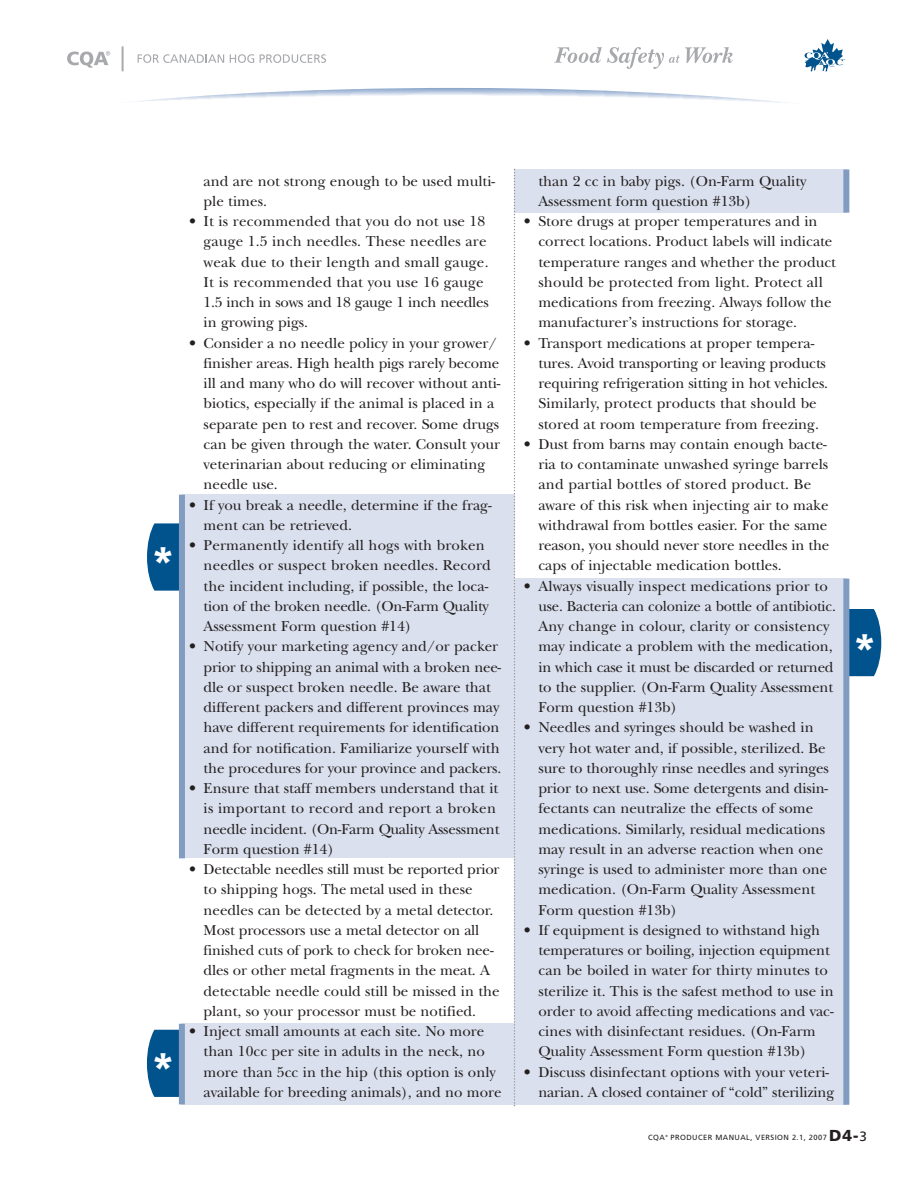
<style>
.page{position:relative;width:918px;height:1188px;background:#fff}
.page>*{position:absolute;margin:0;border:0;box-sizing:border-box;transform-origin:0 0}
.t1{font:900 41.25px "Frutiger";color:#fff}
.t2{font:15px/20.2px "New Baskerville Std";color:#231f20}
.t3{font:7.5px "Frutiger";letter-spacing:.055em;color:#231f20}
.t4{font:3px "Frutiger";color:#231f20}
.s1{font-weight:900;font-size:15.9px}
.s2{font-size:13.5px}
</style>
<div class="page">
<div style="left:514px;top:170px;width:332px;height:43px;background:#dae0ed"></div>
<div style="left:843px;top:170px;width:6px;height:43px;background:#829bc1"></div>
<div style="left:514px;top:579px;width:332px;height:526px;background:#dae0ed"></div>
<svg style="left:849px;top:609px;width:32px;height:67px;background:#115e94"></svg>
<div style="left:843px;top:579px;width:6px;height:526px;background:#829bc1"></div>
<div style="left:182px;top:1023px;width:332px;height:81px;background:#dae0ed"></div>
<svg style="left:147px;top:1030px;width:32px;height:67px;background:#125f95"></svg>
<div style="left:179px;top:1024px;width:6px;height:80px;background:#829bc1"></div>
<div style="left:182px;top:495px;width:332px;height:363px;background:#dae0ed"></div>
<svg style="left:147px;top:523px;width:32px;height:68px;background:#156196"></svg>
<div style="left:179px;top:495px;width:6px;height:363px;background:#829bc1"></div>
<svg style="left:514px;top:169px;width:1px;height:937px"></svg>
<svg style="left:138px;top:54px;width:86px;height:9px"></svg>
<svg style="left:230px;top:54px;width:24px;height:9px"></svg>
<svg style="left:260px;top:54px;width:66px;height:9px"></svg>
<svg style="left:122px;top:46px;width:2px;height:25px"></svg>
<svg style="left:554px;top:47px;width:179px;height:22px"></svg>
<svg style="left:805px;top:39px;width:40px;height:33px"></svg>
<svg style="left:135px;top:88px;width:653px;height:15px"></svg>
<svg style="left:67px;top:51px;width:43px;height:17px"></svg>
<h1 class="t1" style="left:150px;top:545px;width:27px">*</h1>
<h1 class="t1" style="left:150px;top:1051px;width:27px">*</h1>
<p class="t2" style="left:204px;top:172px;width:293px">and are not strong enough to be used multi&shy;ple times.</p>
<p class="t2" style="left:204px;top:213px;width:287px;text-indent:-15px">• It is recommended that you do not use 18 gauge 1.5 inch needles. These needles are weak due to their length and small gauge.<br>It is recommended that you use 16 gauge 1.5 inch in sows and 18 gauge 1 inch needles in growing pigs.</p>
<p class="t2" style="left:204px;top:334px;width:298px;text-indent:-15px">• Consider a no needle policy in your grower/ finisher areas. High health pigs rarely become ill and many who do will recover without anti&shy;biotics, especially if the animal is placed in a separate pen to rest and recover. Some drugs can be given through the water. Consult your veterinarian about reducing or eliminating needle use.</p>
<p class="t2" style="left:204px;top:496px;width:290px;text-indent:-15px">• If you break a needle, determine if the frag&shy;ment can be retrieved.</p>
<p class="t2" style="left:204px;top:537px;width:289px;text-indent:-15px">• Permanently identify all hogs with broken needles or suspect broken needles. Record the incident including, if possible, the loca&shy;tion of the broken needle. (On-Farm Quality Assessment Form question #14)</p>
<p class="t2" style="left:204px;top:638px;width:299px;text-indent:-15px">• Notify your marketing agency and/or packer prior to shipping an animal with a broken nee&shy;dle or suspect broken needle. Be aware that different packers and different provinces may have different requirements for identification and for notification. Familiarize yourself with the procedures for your province and packers.</p>
<p class="t2" style="left:204px;top:780px;width:297px;text-indent:-15px">• Ensure that staff members understand that it is important to record and report a broken needle incident. (On-Farm Quality Assessment Form question #14)</p>
<p class="t2" style="left:204px;top:861px;width:298px;text-indent:-15px">• Detectable needles still must be reported prior to shipping hogs. The metal used in these needles can be detected by a metal detector.<br>Most processors use a metal detector on all finished cuts of pork to check for broken nee&shy;dles or other metal fragments in the meat. A detectable needle could still be missed in the plant, so your processor must be notified.</p>
<p class="t2" style="left:204px;top:1023px;width:300px;text-indent:-15px">• Inject small amounts at each site. No more than 10cc per site in adults in the neck, no more than 5cc in the hip (this option is only available for breeding animals), and no more</p>
<p class="t2" style="left:538px;top:172px;width:270px">than 2 cc in baby pigs. (On-Farm Quality<br>Assessment form question #13b)</p>
<p class="t2" style="left:538px;top:213px;width:299px;text-indent:-15px">• Store drugs at proper temperatures and in correct locations. Product labels will indicate temperature ranges and whether the product should be protected from light. Protect all medications from freezing. Always follow the manufacturer’s instructions for storage.</p>
<p class="t2" style="left:538px;top:334px;width:291px;text-indent:-15px">• Transport medications at proper tempera&shy;tures. Avoid transporting or leaving products requiring refrigeration sitting in hot vehicles.<br>Similarly, protect products that should be stored at room temperature from freezing.</p>
<p class="t2" style="left:538px;top:435px;width:292px;text-indent:-15px">• Dust from barns may contain enough bacte&shy;ria to contaminate unwashed syringe barrels and partial bottles of stored product. Be aware of this risk when injecting air to make withdrawal from bottles easier. For the same reason, you should never store needles in the caps of injectable medication bottles.</p>
<p class="t2" style="left:538px;top:577px;width:299px;text-indent:-15px">• Always visually inspect medications prior to use. Bacteria can colonize a bottle of antibiotic.<br>Any change in colour, clarity or consistency may indicate a problem with the medication, in which case it must be discarded or returned to the supplier. (On-Farm Quality Assessment Form question #13b)</p>
<p class="t2" style="left:538px;top:719px;width:292px;text-indent:-15px">• Needles and syringes should be washed in very hot water and, if possible, sterilized. Be sure to thoroughly rinse needles and syringes prior to next use. Some detergents and disin&shy;fectants can neutralize the effects of some medications. Similarly, residual medications may result in an adverse reaction when one syringe is used to administer more than one medication. (On-Farm Quality Assessment Form question #13b)</p>
<p class="t2" style="left:538px;top:921px;width:297px;text-indent:-15px">• If equipment is designed to withstand high temperatures or boiling, injection equipment can be boiled in water for thirty minutes to sterilize it. This is the safest method to use in order to avoid affecting medications and vac&shy;cines with disinfectant residues. (On-Farm Quality Assessment Form question #13b)</p>
<p class="t2" style="left:538px;top:1063px;width:297px;text-indent:-15px">• Discuss disinfectant options with your veteri&shy;narian. A closed container of “cold” sterilizing</p>
<h1 class="t1" style="left:852px;top:632px;width:27px">*</h1>
<p class="t3" style="left:648px;top:1134px;width:18px">CQA</p>
<p class="t4" style="left:665px;top:1135px;width:4px">®</p>
<p class="t3" style="left:671px;top:1134px;width:198px">PRODUCER MANUAL, VERSION 2.1, 2007 <span class="s1">D4-</span><span class="s2">3</span></p>
</div>
